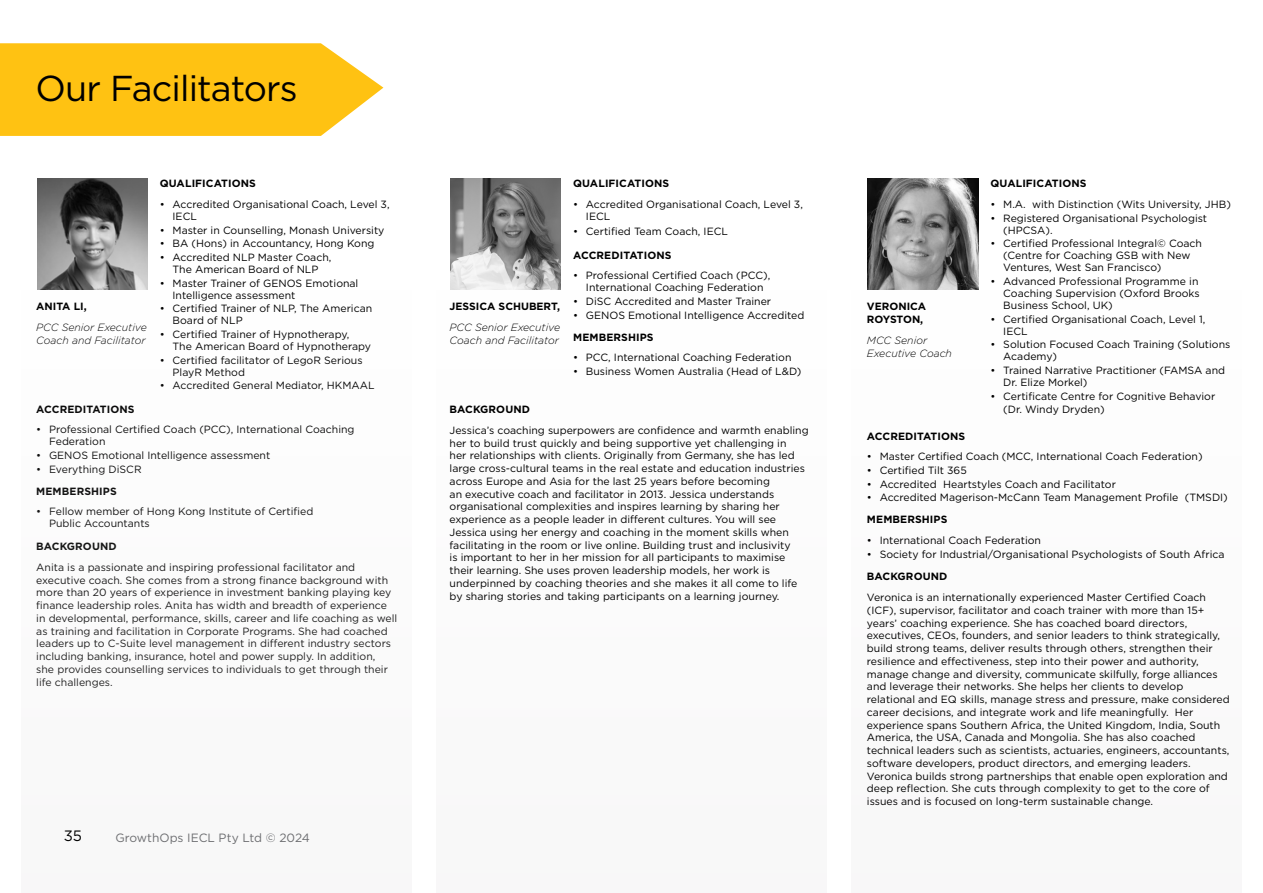
<style>
.page{position:relative;width:1263px;height:893px;background:#fff}
.page>*{position:absolute;margin:0;border:0;box-sizing:border-box;transform-origin:0 0}
.t1{font:36px "Gotham";letter-spacing:-.025em;color:#000}
.t2{font:15px "Gotham";color:#000}
.t3{font:12px "Gotham";color:#6d6e71}
.t4{font:10.5px/12.8px "Gotham";color:#000}
.t5{font:700 10.5px/12.8px "Gotham";letter-spacing:.01em;color:#000}
.t6{font:italic 300 10.5px/12.8px "Gotham";color:#000}
</style>
<div class="page">
<div style="left:436px;top:158px;width:391px;height:735px;background:#fcfbfc"></div>
<div style="left:851px;top:158px;width:391px;height:735px;background:#fcfbfc"></div>
<div style="left:21px;top:158px;width:391px;height:735px;background:#fbfbfb"></div>
<svg style="left:0;top:43px;width:383px;height:93px;background:#ffc725"></svg>
<img style="left:868px;top:179px;width:110px;height:110px">
<img style="left:450px;top:179px;width:111px;height:110px">
<h1 class="t1" style="left:36px;top:65px;width:264px">Our Facilitators</h1>
<p class="t5" style="left:36px;top:300px;width:52px">ANITA LI,</p>
<p class="t6" style="left:36px;top:321px;width:112px">PCC Senior Executive<br>Coach and Facilitator</p>
<p class="t5" style="left:160px;top:177px;width:98px">QUALIFICATIONS</p>
<p class="t4" style="left:173px;top:198px;width:219px;line-height:12px;text-indent:-13px">• Accredited Organisational Coach, Level 3,<br>IECL</p>
<p class="t4" style="left:160px;top:223px;width:226px">• Master in Counselling, Monash University</p>
<p class="t4" style="left:160px;top:237px;width:216px">• BA (Hons) in Accountancy, Hong Kong</p>
<p class="t4" style="left:160px;top:251px;width:173px;line-height:12px;text-align:center">• Accredited NLP Master Coach,<br>The American Board of NLP</p>
<p class="t4" style="left:173px;top:277px;width:187px;line-height:12px;text-indent:-13px">• Master Trainer of GENOS Emotional<br>Intelligence assessment</p>
<p class="t4" style="left:173px;top:302px;width:201px;line-height:12px;text-indent:-13px">• Certified Trainer of NLP, The American<br>Board of NLP</p>
<p class="t4" style="left:173px;top:328px;width:200px;line-height:12px;text-indent:-13px">• Certified Trainer of Hypnotherapy,<br>The American Board of Hypnotherapy</p>
<p class="t4" style="left:173px;top:354px;width:191px;line-height:12px;text-indent:-13px">• Certified facilitator of LegoR Serious<br>PlayR Method</p>
<p class="t4" style="left:160px;top:379px;width:216px">• Accredited General Mediator, HKMAAL</p>
<p class="t5" style="left:36px;top:402px;width:100px">ACCREDITATIONS</p>
<p class="t4" style="left:49px;top:423px;width:307px;line-height:12px;text-indent:-13px">• Professional Certified Coach (PCC), International Coaching<br>Federation</p>
<p class="t4" style="left:36px;top:449px;width:235px">• GENOS Emotional Intelligence assessment</p>
<p class="t4" style="left:36px;top:462px;width:107px">• Everything DiSCR</p>
<p class="t5" style="left:36px;top:485px;width:82px">MEMBERSHIPS</p>
<p class="t4" style="left:49px;top:505px;width:266px;line-height:12px;text-indent:-13px">• Fellow member of Hong Kong Institute of Certified<br>Public Accountants</p>
<p class="t5" style="left:36px;top:539px;width:82px">BACKGROUND</p>
<p class="t4" style="left:36px;top:560px;width:362px">Anita is a passionate and inspiring professional facilitator and executive coach. She comes from a strong finance background with more than 20 years of experience in investment banking playing key finance leadership roles. Anita has width and breadth of experience in developmental, performance, skills, career and life coaching as well as training and facilitation in Corporate Programs. She had coached leaders up to C-Suite level management in different industry sectors including banking, insurance, hotel and power supply. In addition,<br>she provides counselling services to individuals to get through their life challenges.</p>
<p class="t5" style="left:450px;top:300px;width:112px">JESSICA SCHUBERT,</p>
<p class="t6" style="left:450px;top:321px;width:112px">PCC Senior Executive<br>Coach and Facilitator</p>
<p class="t5" style="left:573px;top:177px;width:98px">QUALIFICATIONS</p>
<p class="t4" style="left:586px;top:198px;width:219px;line-height:12px;text-indent:-13px">• Accredited Organisational Coach, Level 3,<br>IECL</p>
<p class="t4" style="left:573px;top:225px;width:156px">• Certified Team Coach, IECL</p>
<p class="t5" style="left:573px;top:249px;width:100px">ACCREDITATIONS</p>
<p class="t4" style="left:573px;top:269px;width:199px;line-height:12px;text-align:center">• Professional Certified Coach (PCC),<br>International Coaching Federation</p>
<p class="t4" style="left:573px;top:295px;width:199px">• DiSC Accredited and Master Trainer</p>
<p class="t4" style="left:573px;top:308px;width:233px">• GENOS Emotional Intelligence Accredited</p>
<p class="t5" style="left:573px;top:331px;width:82px">MEMBERSHIPS</p>
<p class="t4" style="left:573px;top:351px;width:220px">• PCC, International Coaching Federation</p>
<p class="t4" style="left:573px;top:365px;width:230px">• Business Women Australia (Head of L&amp;D)</p>
<p class="t5" style="left:450px;top:402px;width:82px">BACKGROUND</p>
<p class="t4" style="left:450px;top:424px;width:361px">Jessica’s coaching superpowers are confidence and warmth enabling her to build trust quickly and being supportive yet challenging in<br>her relationships with clients. Originally from Germany, she has led large cross-cultural teams in the real estate and education industries across Europe and Asia for the last 25 years before becoming<br>an executive coach and facilitator in 2013. Jessica understands organisational complexities and inspires learning by sharing her experience as a people leader in different cultures. You will see Jessica using her energy and coaching in the moment skills when facilitating in the room or live online. Building trust and inclusivity<br>is important to her in her mission for all participants to maximise their learning. She uses proven leadership models, her work is underpinned by coaching theories and she makes it all come to life by sharing stories and taking participants on a learning journey.</p>
<h2 class="t2" style="left:64px;top:826px;width:20px">35</h2>
<p class="t3" style="left:115px;top:830px;width:196px">GrowthOps IECL Pty Ltd © 2024</p>
<p class="t5" style="left:867px;top:300px;width:61px">VERONICA<br>ROYSTON,</p>
<p class="t6" style="left:867px;top:334px;width:87px">MCC Senior<br>Executive Coach</p>
<p class="t5" style="left:990px;top:177px;width:98px">QUALIFICATIONS</p>
<p class="t4" style="left:990px;top:197px;width:242px">• M.A. with Distinction (Wits University, JHB)</p>
<p class="t4" style="left:1003px;top:212px;width:205px;line-height:12px;text-indent:-13px">• Registered Organisational Psychologist (HPCSA).</p>
<p class="t4" style="left:1003px;top:237px;width:200px;line-height:12px;text-indent:-13px">• Certified Professional Integral© Coach (Centre for Coaching GSB with New<br>Ventures, West San Francisco)</p>
<p class="t4" style="left:1003px;top:275px;width:198px;line-height:12px;text-indent:-13px">• Advanced Professional Programme in<br>Coaching Supervision (Oxford Brooks<br>Business School, UK)</p>
<p class="t4" style="left:1003px;top:313px;width:204px;line-height:12px;text-indent:-13px">• Certified Organisational Coach, Level 1,<br>IECL</p>
<p class="t4" style="left:1003px;top:338px;width:229px;line-height:12px;text-indent:-13px">• Solution Focused Coach Training (Solutions<br>Academy)</p>
<p class="t4" style="left:1003px;top:364px;width:223px;line-height:12px;text-indent:-13px">• Trained Narrative Practitioner (FAMSA and<br>Dr. Elize Morkel)</p>
<p class="t4" style="left:1003px;top:389px;width:214px;line-height:13.5px;text-indent:-13px">• Certificate Centre for Cognitive Behavior (Dr. Windy Dryden)</p>
<p class="t5" style="left:867px;top:429px;width:100px">ACCREDITATIONS</p>
<p class="t4" style="left:867px;top:450px;width:337px">• Master Certified Coach (MCC, International Coach Federation)</p>
<p class="t4" style="left:867px;top:464px;width:101px">• Certified Tilt 365</p>
<p class="t4" style="left:867px;top:477px;width:251px">• Accredited Heartstyles Coach and Facilitator</p>
<p class="t4" style="left:867px;top:491px;width:362px">• Accredited Magerison-McCann Team Management Profile (TMSDI)</p>
<p class="t5" style="left:867px;top:513px;width:82px">MEMBERSHIPS</p>
<p class="t4" style="left:867px;top:534px;width:176px">• International Coach Federation</p>
<p class="t4" style="left:867px;top:547px;width:359px">• Society for Industrial/Organisational Psychologists of South Africa</p>
<p class="t5" style="left:867px;top:570px;width:82px">BACKGROUND</p>
<p class="t4" style="left:867px;top:591px;width:364px">Veronica is an internationally experienced Master Certified Coach (ICF), supervisor, facilitator and coach trainer with more than 15+ years’ coaching experience. She has coached board directors, executives, CEOs, founders, and senior leaders to think strategically, build strong teams, deliver results through others, strengthen their resilience and effectiveness, step into their power and authority, manage change and diversity, communicate skilfully, forge alliances and leverage their networks. She helps her clients to develop relational and EQ skills, manage stress and pressure, make considered career decisions, and integrate work and life meaningfully. Her experience spans Southern Africa, the United Kingdom, India, South America, the USA, Canada and Mongolia. She has also coached technical leaders such as scientists, actuaries, engineers, accountants, software developers, product directors, and emerging leaders.<br>Veronica builds strong partnerships that enable open exploration and deep reflection. She cuts through complexity to get to the core of issues and is focused on long-term sustainable change.</p>
</div>
